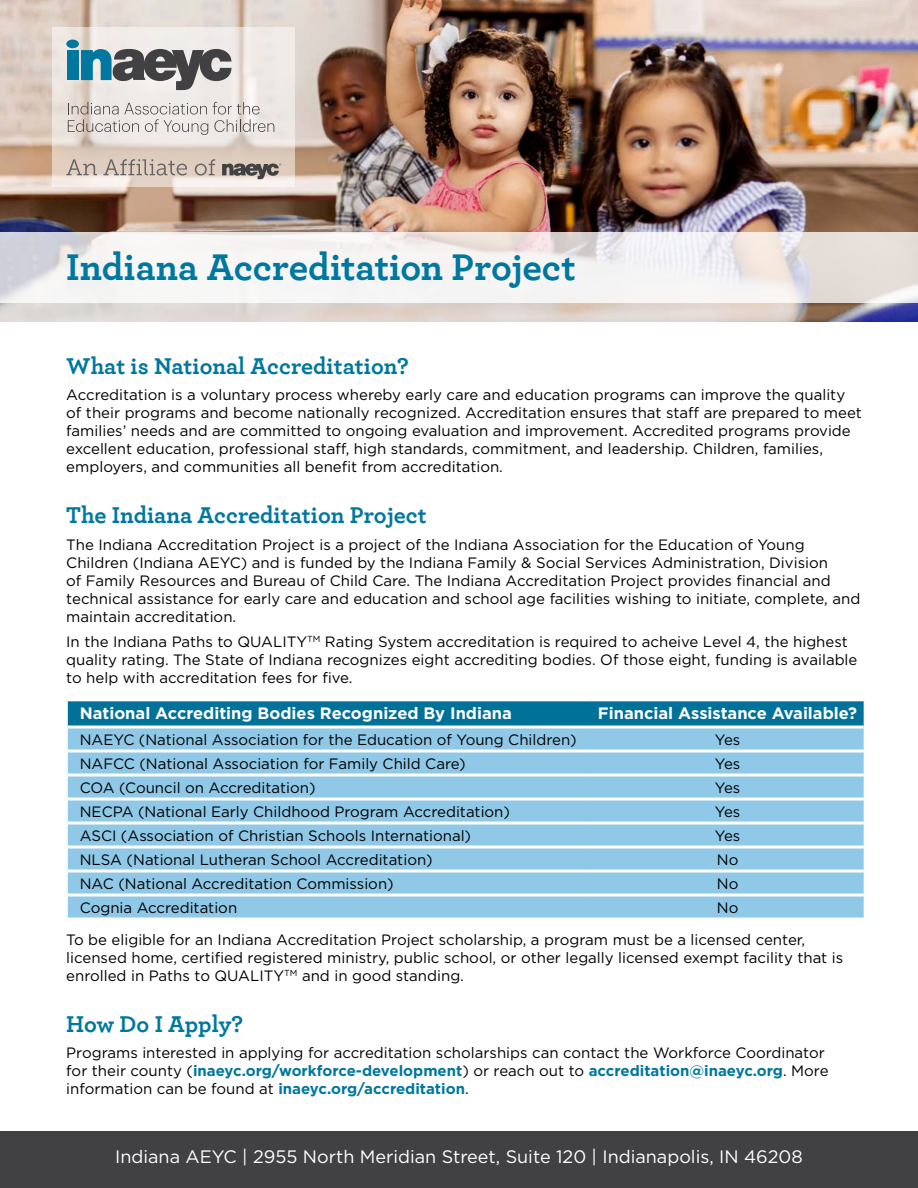
<style>
.page{position:relative;width:918px;height:1188px;background:#fff}
.page>*{position:absolute;margin:0;border:0;box-sizing:border-box;transform-origin:0 0}
.t1{font:700 39px "Archer Pro";color:#00779f}
.t2{font:700 24px "Archer Pro";color:#00779f}
.t3{font:18px "Gotham";color:#fff}
.t4{font:700 16.5px "Gotham";color:#fff}
.t5{font:15px/18px "Gotham";color:#000}
.s1{font-weight:700;color:#00779f}
</style>
<div class="page">
<img style="left:0;top:0;width:918px;height:322px">
<div style="left:0;top:1132px;width:918px;height:56px;background:#414042"></div>
<svg style="left:52px;top:27px;width:243px;height:160px;background:#eae1da"></svg>
<svg style="left:222px;top:163px;width:59px;height:16px"></svg>
<svg style="left:66px;top:159px;width:31px;height:16px"></svg>
<svg style="left:103px;top:159px;width:84px;height:17px"></svg>
<svg style="left:195px;top:159px;width:20px;height:17px"></svg>
<div style="left:67px;top:50px;width:12px;height:30px;background:#00779f"></div>
<div style="left:66px;top:40px;width:13px;height:8px;background:#00779f;border-radius:50%"></div>
<svg style="left:81px;top:49px;width:150px;height:41px;background:#7f8b8f"></svg>
<svg style="left:68px;top:102px;width:206px;height:33px;background:#d6d1ce"></svg>
<svg style="left:0;top:232px;width:918px;height:70px;fill:#f5f3f3"></svg>
<svg style="left:67px;top:700px;width:798px;height:218px;background:#8dc4e1"></svg>
<h1 class="t1" style="left:66px;top:236px;width:511px">Indiana Accreditation Project</h1>
<h2 class="t2" style="left:66px;top:347px;width:344px">What is National Accreditation?</h2>
<p class="t5" style="left:66px;top:386px;width:797px">Accreditation is a voluntary process whereby early care and education programs can improve the quality of their programs and become nationally recognized. Accreditation ensures that staff are prepared to meet families’ needs and are committed to ongoing evaluation and improvement. Accredited programs provide excellent education, professional staff, high standards, commitment, and leadership. Children, families, employers, and communities all benefit from accreditation.</p>
<h2 class="t2" style="left:66px;top:496px;width:362px">The Indiana Accreditation Project</h2>
<p class="t5" style="left:66px;top:536px;width:796px">The Indiana Accreditation Project is a project of the Indiana Association for the Education of Young Children (Indiana AEYC) and is funded by the Indiana Family &amp; Social Services Administration, Division<br>of Family Resources and Bureau of Child Care. The Indiana Accreditation Project provides financial and technical assistance for early care and education and school age facilities wishing to initiate, complete, and maintain accreditation.</p>
<p class="t5" style="left:66px;top:632px;width:793px">In the Indiana Paths to QUALITY<sup>TM</sup> Rating System accreditation is required to acheive Level 4, the highest quality rating. The State of Indiana recognizes eight accrediting bodies. Of those eight, funding is available to help with accreditation fees for five.</p>
<p class="t4" style="left:80px;top:702px;width:434px">National Accrediting Bodies Recognized By Indiana</p>
<p class="t4" style="left:598px;top:702px;width:261px">Financial Assistance Available?</p>
<p class="t5" style="left:80px;top:730px;width:499px">NAEYC (National Association for the Education of Young Children)</p>
<p class="t5" style="left:715px;top:730px;width:27px">Yes</p>
<p class="t5" style="left:80px;top:754px;width:387px">NAFCC (National Association for Family Child Care)</p>
<p class="t5" style="left:715px;top:754px;width:27px">Yes</p>
<p class="t5" style="left:80px;top:778px;width:237px">COA (Council on Accreditation)</p>
<p class="t5" style="left:715px;top:778px;width:27px">Yes</p>
<p class="t5" style="left:80px;top:802px;width:432px">NECPA (National Early Childhood Program Accreditation)</p>
<p class="t5" style="left:715px;top:802px;width:27px">Yes</p>
<p class="t5" style="left:80px;top:826px;width:393px">ASCI (Association of Christian Schools International)</p>
<p class="t5" style="left:715px;top:826px;width:27px">Yes</p>
<p class="t5" style="left:80px;top:850px;width:354px">NLSA (National Lutheran School Accreditation)</p>
<p class="t5" style="left:717px;top:850px;width:23px">No</p>
<p class="t5" style="left:80px;top:874px;width:315px">NAC (National Accreditation Commission)</p>
<p class="t5" style="left:717px;top:874px;width:23px">No</p>
<p class="t5" style="left:80px;top:898px;width:159px">Cognia Accreditation</p>
<p class="t5" style="left:66px;top:891px;width:741px;line-height:31.8px;text-indent:651px">No<br>To be eligible for an Indiana Accreditation Project scholarship, a program must be a licensed center,</p>
<p class="t5" style="left:66px;top:948px;width:778px">licensed home, certified registered ministry, public school, or other legally licensed exempt facility that is enrolled in Paths to QUALITY<sup>TM</sup> and in good standing.</p>
<h2 class="t2" style="left:66px;top:1005px;width:178px">How Do I Apply?</h2>
<p class="t5" style="left:66px;top:1043px;width:764px">Programs interested in applying for accreditation scholarships can contact the Workforce Coordinator for their county (<span class="s1">inaeyc.org/workforce-development</span>) or reach out to <span class="s1">accreditation@inaeyc.org</span>. More information can be found at <span class="s1">inaeyc.org/accreditation</span>.</p>
<p class="t3" style="left:115px;top:1145px;width:689px">Indiana AEYC | 2955 North Meridian Street, Suite 120 | Indianapolis, IN 46208</p>
</div>
